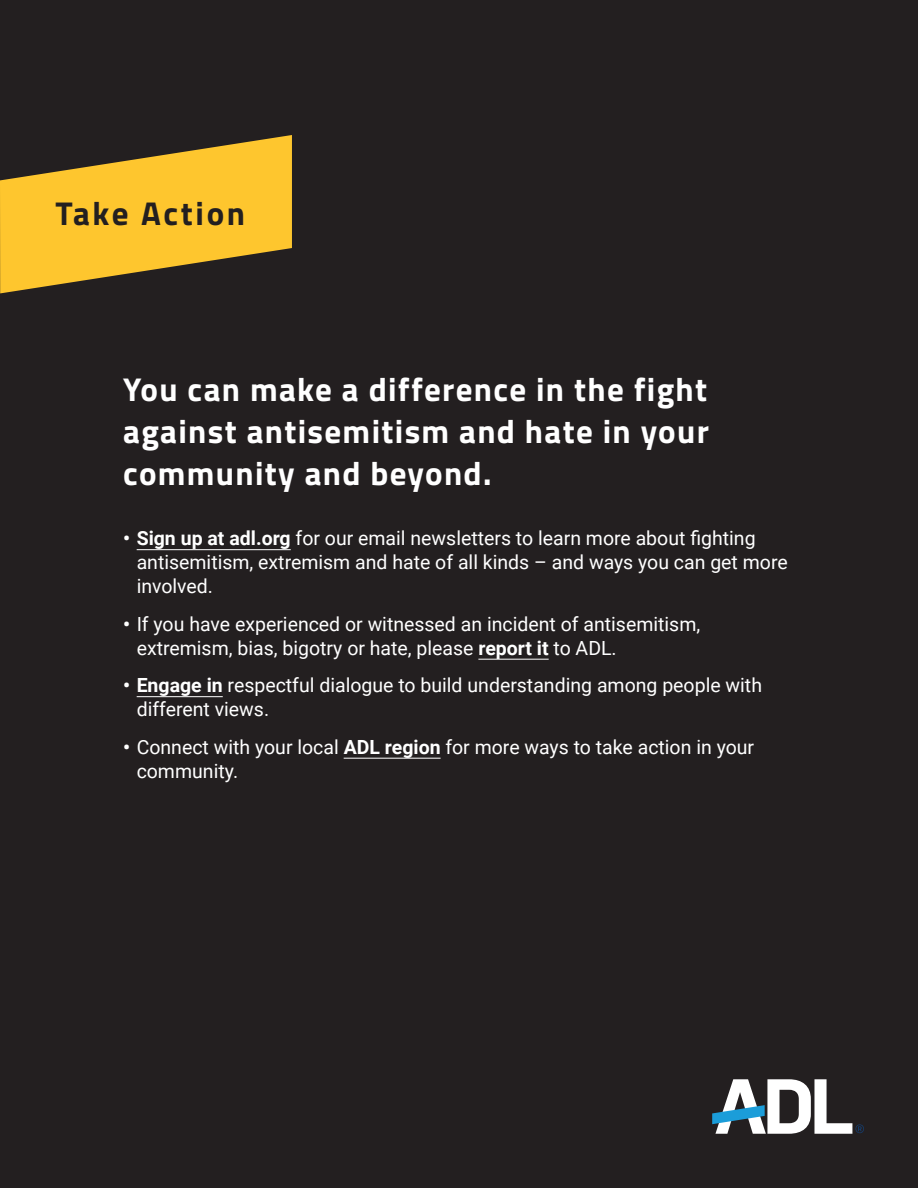
<style>
.page{position:relative;width:918px;height:1188px;background:#231f20}
.page>*{position:absolute;margin:0;border:0;box-sizing:border-box;transform-origin:0 0}
.Headline{font:700 33px/42px "Titillium Web";letter-spacing:.04em;color:#fff;text-align:justify}
.t1{font:700 33px "Titillium Web";letter-spacing:.08em;color:#231f20}
.t2{font:19.5px/24px "Roboto";color:#fff}
.s1{font-weight:700}
</style>
<div class="page">
<svg style="left:0;top:135px;width:292px;height:158px;fill:#fec62e"></svg>
<hr style="left:137px;top:549px;width:154px;height:1px;background:#fff">
<hr style="left:478px;top:659px;width:71px;height:1px;background:#fff">
<hr style="left:137px;top:696px;width:86px;height:1px;background:#fff">
<hr style="left:344px;top:758px;width:97px;height:1px;background:#fff">
<svg style="left:712px;top:1079px;width:152px;height:55px"></svg>
<p class="t1" style="left:55px;top:189px;width:191px">Take Action</p>
<p class="Headline" style="left:123px;top:367px;width:587px">You can make a difference in the fight against antisemitism and hate in your community and beyond.</p>
<p class="t2" style="left:137px;top:526px;width:653px;text-indent:-14px"><span class="s1">• Sign up at adl.org</span> for our email newsletters to learn more about fighting antisemitism, extremism and hate of all kinds – and ways you can get more involved.</p>
<p class="t2" style="left:137px;top:611px;width:565px;text-indent:-14px"><span class="s1">•</span> If you have experienced or witnessed an incident of antisemitism, extremism, bias, bigotry or hate, please <span class="s1">report it</span> to ADL.</p>
<p class="t2" style="left:137px;top:673px;width:627px;text-indent:-14px"><span class="s1">• Engage in</span> respectful dialogue to build understanding among people with different views.</p>
<p class="t2" style="left:137px;top:734px;width:619px;text-indent:-14px"><span class="s1">•</span> Connect with your local <span class="s1">ADL region</span> for more ways to take action in your community.</p>
</div>
